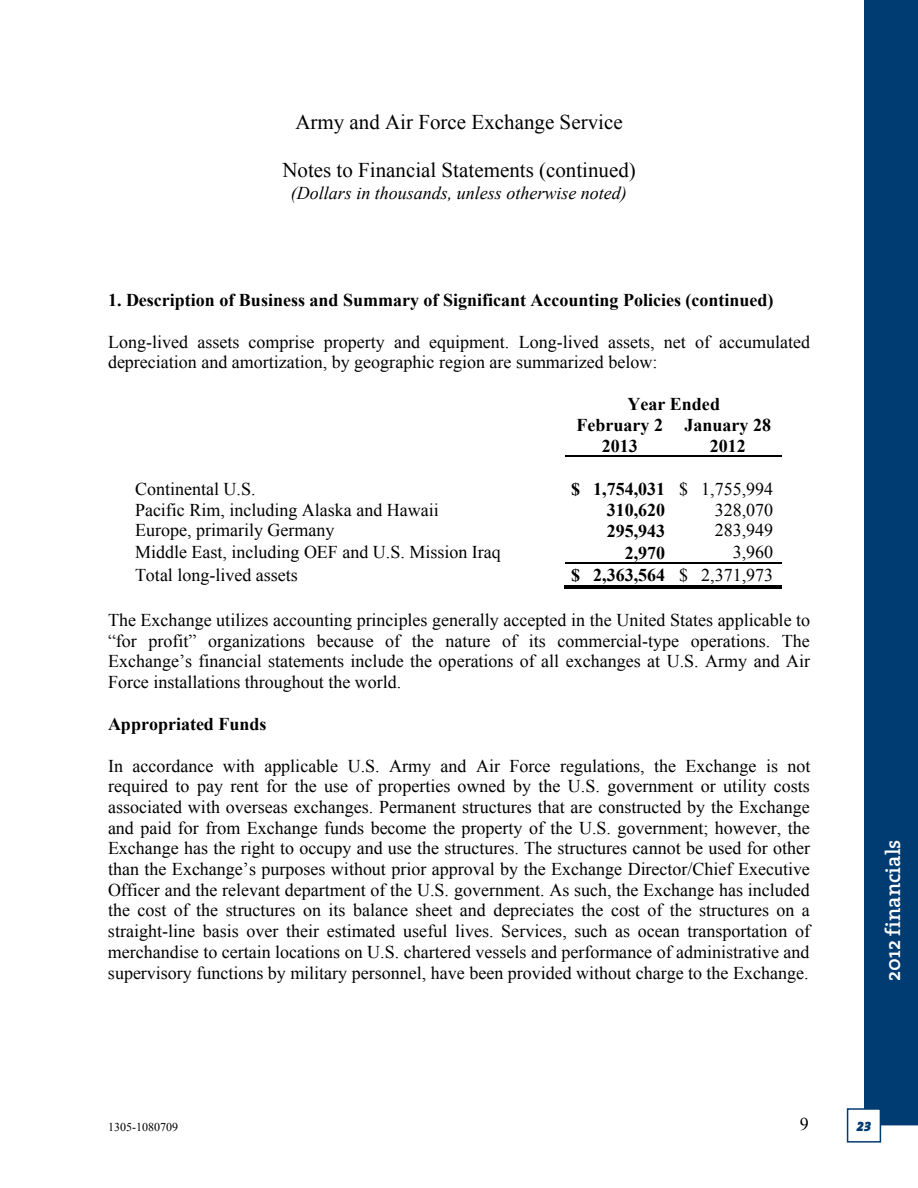
<style>
.page{position:relative;width:918px;height:1188px;background:#fff}
.page>*{position:absolute;margin:0;border:0;box-sizing:border-box;transform-origin:0 0}
.t1{font:21px "Times New Roman";color:#000}
.t2{font:600 21px "The Serif";color:#fff}
.t3{font:18px/20.7px "Times New Roman";color:#000;text-align:justify}
.t4{font:700 18px/20.7px "Times New Roman";color:#000;text-align:center}
.t5{font:italic 18px "Times New Roman";color:#000}
.t6{font:italic 13.5px "The Serif Black Expert";color:#003b71}
.t7{font:12px "Times New Roman";letter-spacing:.005em;color:#000}
.s1{font-weight:400}
</style>
<div class="page">
<hr style="left:566px;top:456px;width:216px;height:1px;background:#000">
<hr style="left:566px;top:562px;width:216px;height:2px;background:#000">
<hr style="left:565px;top:588px;width:109px;height:1px;background:#000">
<hr style="left:565px;top:586px;width:109px;height:1px;background:#000">
<hr style="left:673px;top:588px;width:109px;height:1px;background:#000">
<hr style="left:676px;top:586px;width:106px;height:1px;background:#000">
<div style="left:847px;top:1108px;width:34px;height:35px;border:2px solid #003b71"></div>
<div style="left:864px;top:0;width:54px;height:1125px;background:#003b71"></div>
<p class="t1" style="left:295px;top:108px;width:329px">Army and Air Force Exchange Service</p>
<p class="t1" style="left:282px;top:156px;width:355px">Notes to Financial Statements (continued)</p>
<p class="t5" style="left:291px;top:180px;width:338px">(Dollars in thousands, unless otherwise noted)</p>
<p class="t4" style="left:108px;top:289px;width:667px">1. Description of Business and Summary of Significant Accounting Policies (continued)</p>
<p class="t3" style="left:108px;top:331px;width:704px">Long-lived assets comprise property and equipment. Long-lived assets, net of accumulated depreciation and amortization, by geographic region are summarized below:</p>
<p class="t4" style="left:628px;top:393px;width:94px">Year Ended</p>
<p class="t4" style="left:577px;top:414px;width:88px">February 2</p>
<p class="t4" style="left:602px;top:435px;width:37px">2013</p>
<p class="t4" style="left:685px;top:414px;width:88px">January 28<br>2012</p>
<p class="t3" style="left:135px;top:478px;width:122px">Continental U.S.</p>
<p class="t4" style="left:571px;top:478px;width:203px">$ 1,754,031 <span class="s1">$ 1,755,994</span></p>
<p class="t3" style="left:135px;top:499px;width:305px">Pacific Rim, including Alaska and Hawaii</p>
<p class="t4" style="left:607px;top:499px;width:60px">310,620</p>
<p class="t3" style="left:715px;top:499px;width:60px">328,070</p>
<p class="t3" style="left:135px;top:520px;width:201px">Europe, primarily Germany</p>
<p class="t4" style="left:607px;top:520px;width:60px">295,943</p>
<p class="t3" style="left:715px;top:520px;width:60px">283,949</p>
<p class="t3" style="left:135px;top:542px;width:367px">Middle East, including OEF and U.S. Mission Iraq</p>
<p class="t4" style="left:625px;top:542px;width:42px">2,970</p>
<p class="t3" style="left:733px;top:542px;width:42px">3,960</p>
<p class="t3" style="left:135px;top:565px;width:164px">Total long-lived assets</p>
<p class="t4" style="left:571px;top:565px;width:203px">$ 2,363,564 <span class="s1">$ 2,371,973</span></p>
<p class="t3" style="left:108px;top:609px;width:704px">The Exchange utilizes accounting principles generally accepted in the United States applicable to “for profit” organizations because of the nature of its commercial-type operations. The Exchange’s financial statements include the operations of all exchanges at U.S. Army and Air Force installations throughout the world.</p>
<p class="t4" style="left:108px;top:713px;width:160px">Appropriated Funds</p>
<p class="t3" style="left:108px;top:755px;width:704px">In accordance with applicable U.S. Army and Air Force regulations, the Exchange is not required to pay rent for the use of properties owned by the U.S. government or utility costs associated with overseas exchanges. Permanent structures that are constructed by the Exchange and paid for from Exchange funds become the property of the U.S. government; however, the Exchange has the right to occupy and use the structures. The structures cannot be used for other than the Exchange’s purposes without prior approval by the Exchange Director/Chief Executive Officer and the relevant department of the U.S. government. As such, the Exchange has included the cost of the structures on its balance sheet and depreciates the cost of the structures on a straight-line basis over their estimated useful lives. Services, such as ocean transportation of merchandise to certain locations on U.S. chartered vessels and performance of administrative and supervisory functions by military personnel, have been provided without charge to the Exchange.</p>
<p class="t2" style="left:876px;top:981px;width:143px;rotate:-90deg">2012 financials</p>
<p class="t7" style="left:108px;top:1119px;width:72px">1305-1080709</p>
<p class="t3" style="left:800px;top:1114px;width:10px">9</p>
<p class="t6" style="left:857px;top:1115px;width:16px">23</p>
</div>
